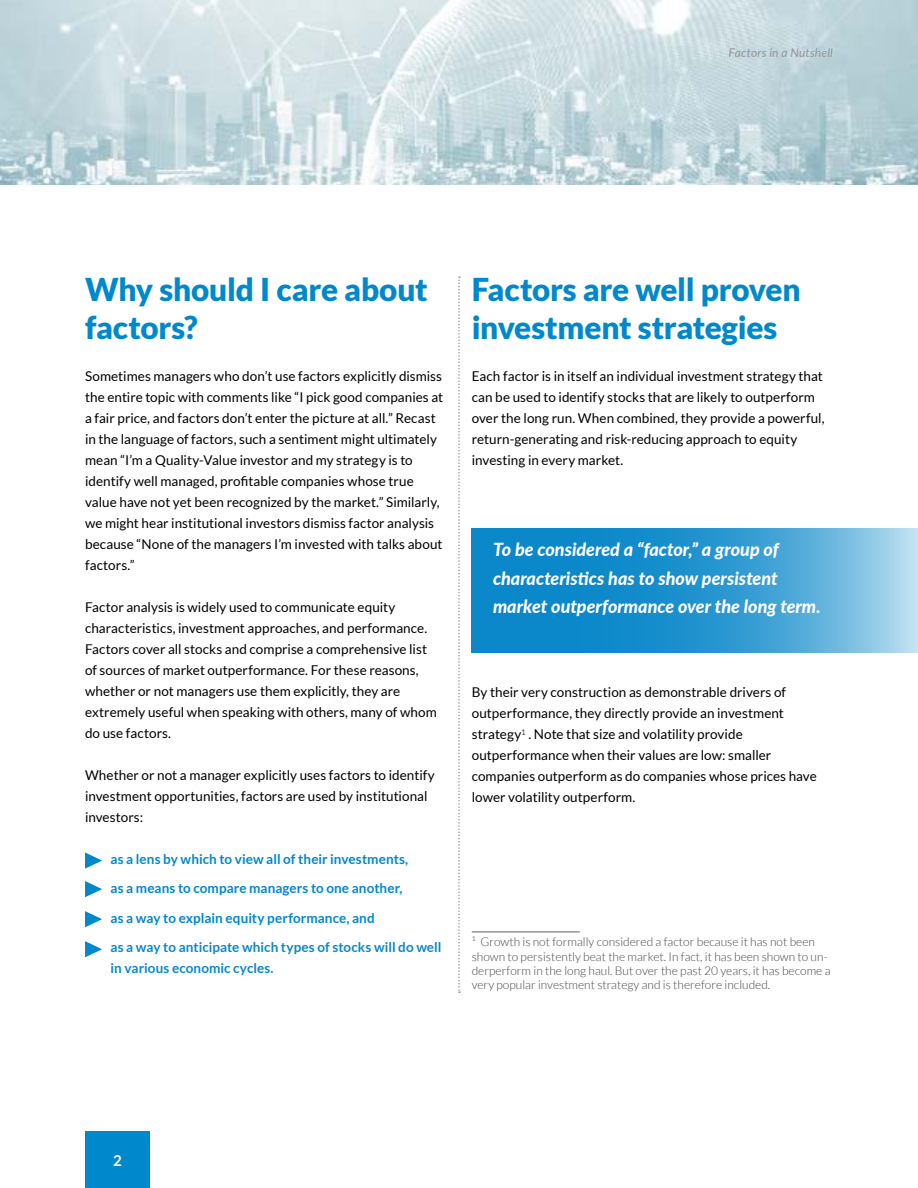
<style>
.page{position:relative;width:918px;height:1188px;background:#fff}
.page>*{position:absolute;margin:0;border:0;box-sizing:border-box;transform-origin:0 0}
.Body_Text__align_lef{font:900 31.5px/37.8px "Lato";letter-spacing:-.01em;color:#08c}
.Body_Text__align_lef-2{font:italic 800 18px/28.5px "Lato";color:#fff}
.t1{font:700 15px "Lato";color:#fff}
.Body_Text__align_lef-3{font:13.5px/21px "Lato";color:#000}
.Body_Text__align_lef-4{font:700 13.5px "Lato";letter-spacing:.005em;color:#08c}
.Body_Text__align_lef-5{font:700 13.5px/21px "Lato";color:#0a88ca}
.t2{font:300 12px/14.4px "Lato";color:#464547}
.t3{font:italic 12px "Lato";letter-spacing:.015em;color:#939598}
</style>
<div class="page">
<svg style="left:472px;top:528px;width:446px;height:125px;background:#379ed3"></svg>
<img style="left:0;top:0;width:918px;height:184px">
<hr style="left:472px;top:931px;width:108px;height:2px;background:#939598">
<svg style="left:458px;top:276px;width:2px;height:717px"></svg>
<div style="left:85px;top:1131px;width:65px;height:57px;background:#08c"></div>
<svg style="left:85px;top:852px;width:17px;height:17px"></svg>
<svg style="left:85px;top:881px;width:17px;height:16px"></svg>
<svg style="left:85px;top:911px;width:17px;height:16px"></svg>
<svg style="left:85px;top:941px;width:17px;height:16px"></svg>
<p class="t3" style="left:729px;top:44px;width:106px">Factors in a Nutshell</p>
<p class="Body_Text__align_lef" style="left:85px;top:270px;width:344px">Why should I care about factors?</p>
<p class="Body_Text__align_lef-3" style="left:85px;top:365px;width:360px">Sometimes managers who don’t use factors explicitly dismiss the entire topic with comments like “I pick good companies at a fair price, and factors don’t enter the picture at all.” Recast in the language of factors, such a sentiment might ultimately mean “I’m a Quality-Value investor and my strategy is to identify well managed, profitable companies whose true value have not yet been recognized by the market.” Similarly, we might hear institutional investors dismiss factor analysis because “None of the managers I’m invested with talks about factors.”</p>
<p class="Body_Text__align_lef-3" style="left:85px;top:596px;width:353px">Factor analysis is widely used to communicate equity characteristics, investment approaches, and performance.<br>Factors cover all stocks and comprise a comprehensive list of sources of market outperformance. For these reasons, whether or not managers use them explicitly, they are extremely useful when speaking with others, many of whom do use factors.</p>
<p class="Body_Text__align_lef-3" style="left:85px;top:764px;width:351px">Whether or not a manager explicitly uses factors to identify investment opportunities, factors are used by institutional investors:</p>
<p class="Body_Text__align_lef-4" style="left:111px;top:851px;width:299px">as a lens by which to view all of their investments,</p>
<p class="Body_Text__align_lef-4" style="left:111px;top:880px;width:293px">as a means to compare managers to one another,</p>
<p class="Body_Text__align_lef-4" style="left:111px;top:910px;width:266px">as a way to explain equity performance, and</p>
<p class="Body_Text__align_lef-5" style="left:111px;top:936px;width:332px">as a way to anticipate which types of stocks will do well in various economic cycles.</p>
<p class="Body_Text__align_lef" style="left:472px;top:270px;width:330px">Factors are well proven investment strategies</p>
<p class="Body_Text__align_lef-3" style="left:472px;top:365px;width:354px">Each factor is in itself an individual investment strategy that can be used to identify stocks that are likely to outperform over the long run. When combined, they provide a powerful, return-generating and risk-reducing approach to equity investing in every market.</p>
<p class="Body_Text__align_lef-2" style="left:493px;top:534px;width:329px">To be considered a “factor,” a group of characteristics has to show persistent market outperformance over the long term.</p>
<p class="Body_Text__align_lef-3" style="left:472px;top:682px;width:347px">By their very construction as demonstrable drivers of outperformance, they directly provide an investment strategy<sup>1</sup> . Note that size and volatility provide outperformance when their values are low: smaller companies outperform as do companies whose prices have lower volatility outperform.</p>
<p class="t2" style="left:472px;top:935px;width:360px">¹ Growth is not formally considered a factor because it has not been shown to persistently beat the market. In fact, it has been shown to un&shy;derperform in the long haul. But over the past 20 years, it has become a very popular investment strategy and is therefore included.</p>
<p class="t1" style="left:113px;top:1152px;width:10px">2</p>
</div>
